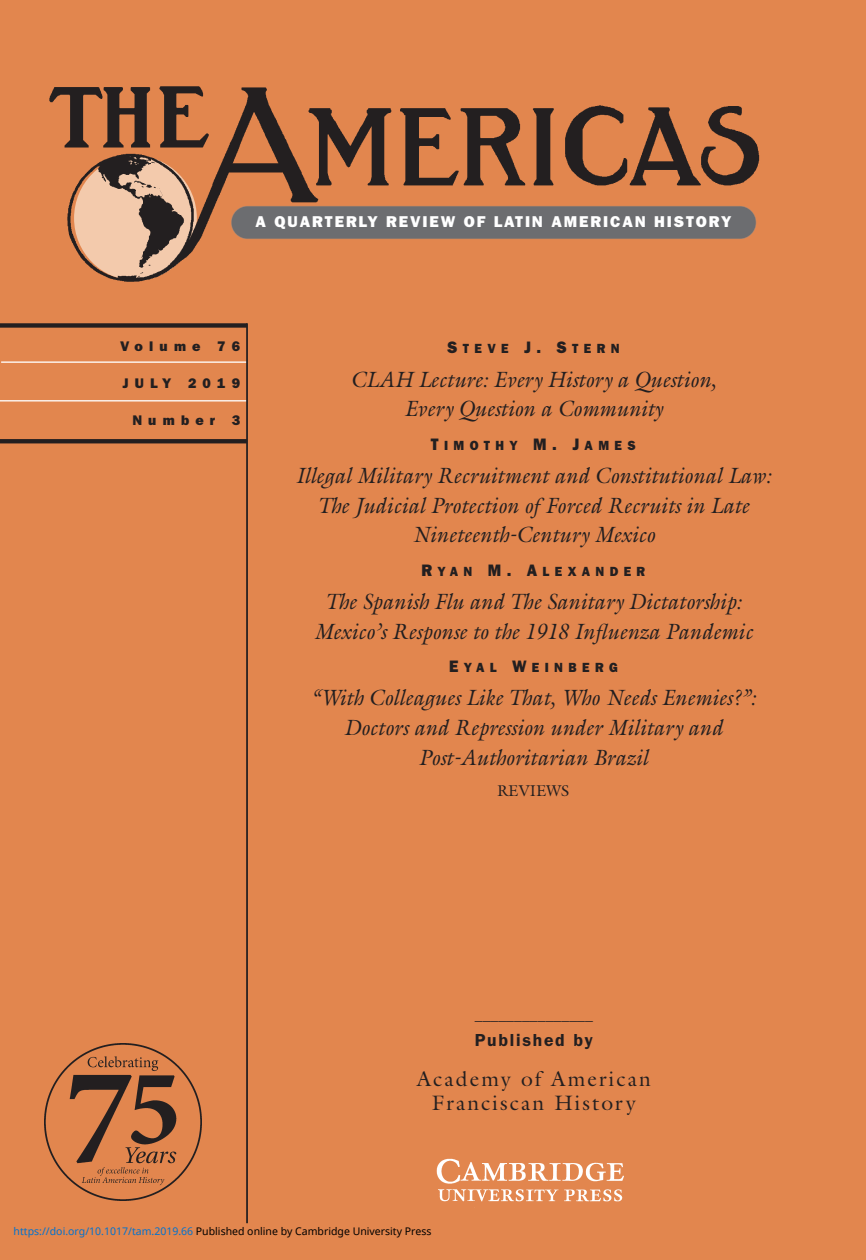
<style>
.page{position:relative;width:866px;height:1260px;background:#e2864e}
.page>*{position:absolute;margin:0;border:0;box-sizing:border-box;transform-origin:0 0}
.t1{font:italic 22.22px/29.6px "Galliard";color:#231f20;text-align:center;scale:.95 1}
.t2{font:21px/24.5px "Galliard";letter-spacing:.1em;color:#231f20;text-align:center}
.t3{font:600 17.5px "Franklin Gothic";letter-spacing:.1em;color:#231f20}
.t4{font:800 15.75px "Franklin Gothic";letter-spacing:.12em;color:#fff}
.t5{font:italic 15.75px "Galliard";color:#231f20}
.t6{font:15.75px "Galliard";color:#231f20}
.t7{font:800 14px "Franklin Gothic";letter-spacing:.44em;color:#231f20}
.t8{font:800 13.3px "Franklin Gothic";letter-spacing:.425em;color:#231f20;scale:.95 1}
.t9{font:10.5px "Noto Sans";color:#000}
.s1{font-size:16.62px}
.s2{color:#0172cf}
</style>
<div class="page">
<div style="left:0;top:323px;width:247px;height:5px;background:#231f20"></div>
<svg style="left:0;top:439px;width:246px;height:4px"></svg>
<hr style="left:1px;top:361px;width:246px;height:2px;background:#fff">
<hr style="left:0;top:400px;width:247px;height:1px;background:#fff">
<hr style="left:246px;top:323px;width:2px;height:900px;background:#231f20">
<img style="left:436px;top:1158px;width:188px;height:44px">
<img style="left:49px;top:86px;width:711px;height:196px">
<img style="left:44px;top:1043px;width:158px;height:158px">
<p class="t4" style="left:256px;top:216px;width:477px">A QUARTERLY REVIEW OF LATIN AMERICAN HISTORY</p>
<p class="t7" style="left:120px;top:342px;width:121px">Volume 76</p>
<p class="t7" style="left:122px;top:378px;width:119px">JULY 2019</p>
<p class="t7" style="left:132px;top:415px;width:109px">Number 3</p>
<p class="t8" style="left:447px;top:344px;width:183px"><span class="s1">S</span>TEVE <span class="s1">J. S</span>TERN</p>
<p class="t1" style="left:350px;top:367px;width:387px">CLAH Lecture: Every History a Question,<br>Every Question a Community</p>
<p class="t8" style="left:431px;top:441px;width:217px"><span class="s1">T</span>IMOTHY <span class="s1">M. J</span>AMES</p>
<p class="t1" style="left:295px;top:463px;width:502px">Illegal Military Recruitment and Constitutional Law:<br>The Judicial Protection of Forced Recruits in Late<br>Nineteenth-Century Mexico</p>
<p class="t8" style="left:421px;top:567px;width:237px"><span class="s1">R</span>YAN <span class="s1">M. A</span>LEXANDER</p>
<p class="t1" style="left:314px;top:589px;width:463px">The Spanish Flu and The Sanitary Dictatorship:<br>Mexico’s Response to the 1918 Influenza Pandemic</p>
<p class="t8" style="left:449px;top:663px;width:179px"><span class="s1">E</span>YAL <span class="s1">W</span>EINBERG</p>
<p class="t1" style="left:311px;top:685px;width:470px">“With Colleagues Like That, Who Needs Enemies?”:<br>Doctors and Repression under Military and<br>Post-Authoritarian Brazil</p>
<p class="t6" style="left:497px;top:784px;width:74px">REVIEWS</p>
<p class="t5" style="left:475px;top:1008px;width:120px">_______________</p>
<p class="t3" style="left:475px;top:1034px;width:120px">Published by</p>
<p class="t2" style="left:417px;top:1069px;width:235px">Academy of American<br>Franciscan History</p>
<p class="t9" style="left:14px;top:1224px;width:419px"><span class="s2">https://doi.org/10.1017/tam.2019.66</span> Published online by Cambridge University Press</p>
</div>
